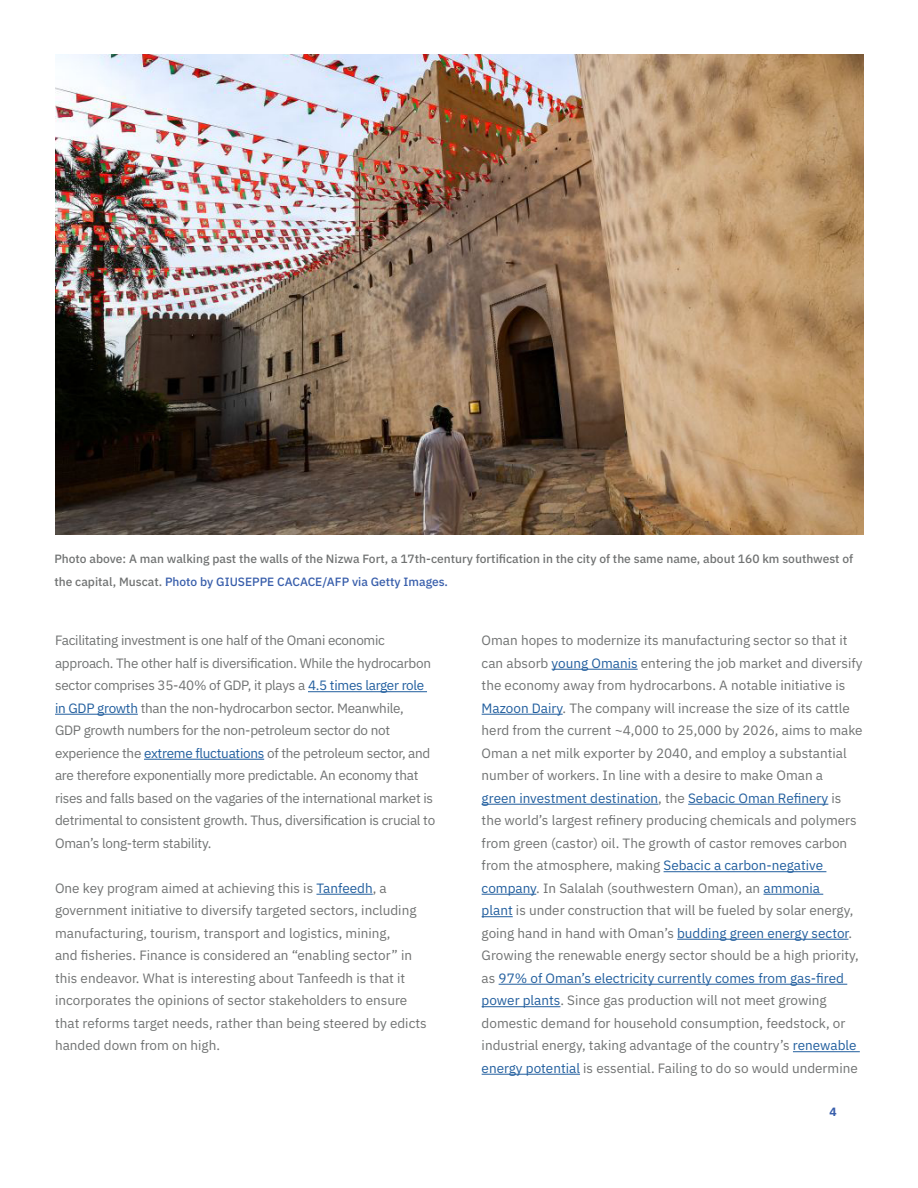
<style>
.page{position:relative;width:918px;height:1188px;background:#fff}
.page>*{position:absolute;margin:0;border:0;box-sizing:border-box;transform-origin:0 0}
.t1{font:13.5px/22.5px "IBM Plex Sans";color:#707272}
.t2{font:13.5px/22.5px "IBM Plex Sans";letter-spacing:-.02em;color:#707272}
.t3{font:500 12px/22.5px "IBM Plex Sans";color:#707272}
.t4{font:700 12px "IBM Plex Mono";color:#385eab}
.s1{color:#385eab}
.s2{color:#215e9e}
</style>
<div class="page">
<hr style="left:308px;top:691px;width:119px;height:1px;background:#215e9e">
<hr style="left:55px;top:714px;width:83px;height:1px;background:#215e9e">
<hr style="left:144px;top:759px;width:120px;height:1px;background:#215e9e">
<hr style="left:316px;top:894px;width:57px;height:1px;background:#215e9e">
<hr style="left:552px;top:669px;width:86px;height:1px;background:#215e9e">
<hr style="left:482px;top:714px;width:81px;height:1px;background:#215e9e">
<hr style="left:482px;top:804px;width:176px;height:1px;background:#215e9e">
<hr style="left:688px;top:804px;width:140px;height:1px;background:#215e9e">
<hr style="left:664px;top:871px;width:162px;height:1px;background:#215e9e">
<hr style="left:482px;top:894px;width:54px;height:1px;background:#215e9e">
<hr style="left:764px;top:894px;width:59px;height:1px;background:#215e9e">
<hr style="left:482px;top:916px;width:31px;height:1px;background:#215e9e">
<hr style="left:677px;top:939px;width:172px;height:1px;background:#215e9e">
<hr style="left:499px;top:984px;width:348px;height:1px;background:#215e9e">
<hr style="left:482px;top:1006px;width:78px;height:1px;background:#215e9e">
<hr style="left:793px;top:1051px;width:67px;height:1px;background:#215e9e">
<hr style="left:482px;top:1074px;width:98px;height:1px;background:#215e9e">
<img style="left:55px;top:54px;width:809px;height:481px">
<p class="t3" style="left:54px;top:547px;width:800px">Photo above: A man walking past the walls of the Nizwa Fort, a 17th-century fortification in the city of the same name, about 160 km southwest of the capital, Muscat. <span class="s1">Photo by GIUSEPPE CACACE/AFP via Getty Images.</span></p>
<p class="t2" style="left:55px;top:628px;width:382px">Facilitating investment is one half of the Omani economic approach. The other half is diversification. While the hydrocarbon sector comprises 35-40% of GDP, it plays a <span class="s2">4.5 times larger role in GDP growth</span> than the non-hydrocarbon sector. Meanwhile,<br>GDP growth numbers for the non-petroleum sector do not experience the <span class="s2">extreme fluctuations</span> of the petroleum sector, and are therefore exponentially more predictable. An economy that rises and falls based on the vagaries of the international market is detrimental to consistent growth. Thus, diversification is crucial to Oman’s long-term stability.</p>
<p class="t1" style="left:55px;top:875px;width:373px">One key program aimed at achieving this is <span class="s2">Tanfeedh</span>, a government initiative to diversify targeted sectors, including manufacturing, tourism, transport and logistics, mining,<br>and fisheries. Finance is considered an “enabling sector” in this endeavor. What is interesting about Tanfeedh is that it incorporates the opinions of sector stakeholders to ensure that reforms target needs, rather than being steered by edicts handed down from on high.</p>
<p class="t1" style="left:482px;top:628px;width:383px">Oman hopes to modernize its manufacturing sector so that it can absorb <span class="s2">young Omanis</span> entering the job market and diversify the economy away from hydrocarbons. A notable initiative is <span class="s2">Mazoon Dairy</span>. The company will increase the size of its cattle herd from the current ~4,000 to 25,000 by 2026, aims to make Oman a net milk exporter by 2040, and employ a substantial number of workers. In line with a desire to make Oman a<br><span class="s2">green investment destination</span>, the <span class="s2">Sebacic Oman Refinery</span> is the world’s largest refinery producing chemicals and polymers from green (castor) oil. The growth of castor removes carbon from the atmosphere, making <span class="s2">Sebacic a carbon-negative company</span>. In Salalah (southwestern Oman), an <span class="s2">ammonia<br>plant</span> is under construction that will be fueled by solar energy, going hand in hand with Oman’s <span class="s2">budding green energy sector</span>.<br>Growing the renewable energy sector should be a high priority, as <span class="s2">97% of Oman’s electricity currently comes from gas-fired power plants</span>. Since gas production will not meet growing domestic demand for household consumption, feedstock, or industrial energy, taking advantage of the country’s <span class="s2">renewable energy potential</span> is essential. Failing to do so would undermine</p>
<p class="t4" style="left:829px;top:1103px;width:9px">4</p>
</div>
